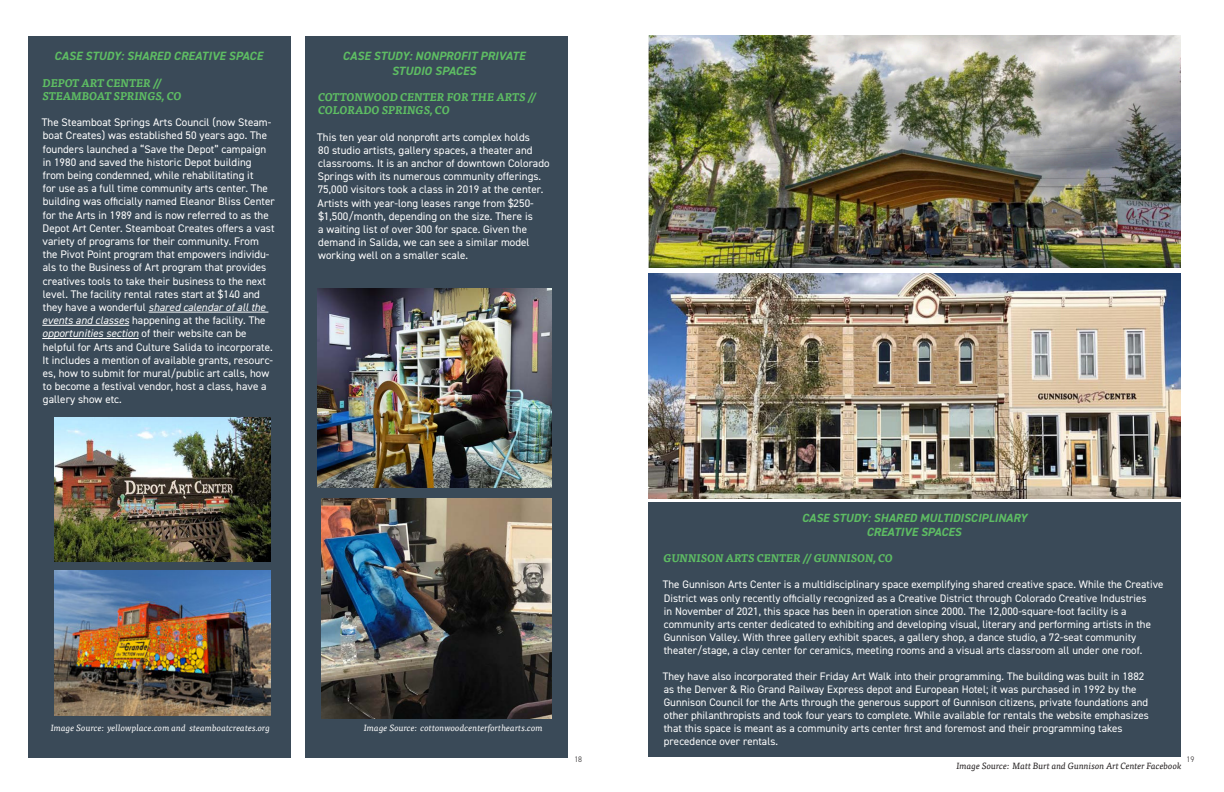
<style>
.page{position:relative;width:1224px;height:792px;background:#fff}
.page>*{position:absolute;margin:0;border:0;box-sizing:border-box;transform-origin:0 0}
.t1{font:italic 700 12px/14.4px "DIN2014";letter-spacing:.005em;color:#5ebd63;text-align:center}
.t2{font:italic 700 11.9px/14.3px "DIN2014";letter-spacing:.005em;color:#5ebd63;text-align:center}
.t3{font:11px/13.2px "DIN2014";letter-spacing:.005em;color:#fff}
.t4{font:italic 700 11px "Tisa Pro";letter-spacing:.005em;color:#5ebd63}
.t5{font:10.9px/13.1px "DIN2014";letter-spacing:.005em;color:#fff}
.t6{font:italic 700 10.9px "Tisa Pro";letter-spacing:.005em;color:#5ebd63}
.StandardBody{font:italic 9px "Tisa Pro";letter-spacing:.005em;color:#fff}
.t7{font:italic 9px "Tisa Pro";color:#231f20}
.t8{font:300 8px "DIN2014";color:#231f20}
.s1{font-style:italic}
</style>
<div class="page">
<div style="left:28px;top:36px;width:263px;height:721px;background:#3a4a58"></div>
<hr style="left:149px;top:312px;width:119px;height:1px;background:#fff">
<hr style="left:42px;top:325px;width:87px;height:1px;background:#fff">
<hr style="left:42px;top:338px;width:97px;height:1px;background:#fff">
<div style="left:305px;top:36px;width:263px;height:721px;background:#3a4a58"></div>
<img style="left:649px;top:36px;width:531px;height:232px">
<img style="left:55px;top:417px;width:215px;height:145px">
<img style="left:55px;top:571px;width:215px;height:144px">
<img style="left:321px;top:499px;width:231px;height:219px">
<div style="left:649px;top:503px;width:532px;height:254px;background:#3a4a58"></div>
<img style="left:318px;top:288px;width:234px;height:200px">
<img style="left:649px;top:273px;width:532px;height:225px">
<p class="t1" style="left:54px;top:49px;width:210px">CASE STUDY: SHARED CREATIVE SPACE</p>
<p class="t4" style="left:43px;top:74px;width:121px">DEPOT ART CENTER //</p>
<p class="t4" style="left:42px;top:87px;width:140px">STEAMBOAT SPRINGS, CO</p>
<p class="t3" style="left:42px;top:116px;width:235px">The Steamboat Springs Arts Council (now Steam&shy;boat Creates) was established 50 years ago. The founders launched a “Save the Depot” campaign in 1980 and saved the historic Depot building from being condemned, while rehabilitating it<br>for use as a full time community arts center. The building was officially named Eleanor Bliss Center for the Arts in 1989 and is now referred to as the Depot Art Center. Steamboat Creates offers a vast variety of programs for their community. From the Pivot Point program that empowers individu&shy;als to the Business of Art program that provides creatives tools to take their business to the next level. The facility rental rates start at $140 and they have a wonderful <span class="s1">shared calendar of all the events and classes</span> happening at the facility. The <span class="s1">opportunities section</span> of their website can be helpful for Arts and Culture Salida to incorporate.<br>It includes a mention of available grants, resourc&shy;es, how to submit for mural/public art calls, how to become a festival vendor, host a class, have a gallery show etc.</p>
<p class="t1" style="left:343px;top:49px;width:184px">CASE STUDY: NONPROFIT PRIVATE<br>STUDIO SPACES</p>
<p class="t4" style="left:318px;top:88px;width:220px">COTTONWOOD CENTER FOR THE ARTS //</p>
<p class="t4" style="left:318px;top:101px;width:133px">COLORADO SPRINGS, CO</p>
<p class="t3" style="left:317px;top:130px;width:234px">This ten year old nonprofit arts complex holds<br>80 studio artists, gallery spaces, a theater and classrooms. It is an anchor of downtown Colorado Springs with its numerous community offerings.<br>75,000 visitors took a class in 2019 at the center.<br>Artists with year-long leases range from $250- $1,500/month, depending on the size. There is<br>a waiting list of over 300 for space. Given the demand in Salida, we can see a similar model working well on a smaller scale.</p>
<p class="StandardBody" style="left:51px;top:721px;width:221px">Image Source: yellowplace.com and steamboatcreates.org</p>
<p class="StandardBody" style="left:364px;top:721px;width:181px">Image Source: cottonwoodcenterforthearts.com</p>
<p class="t2" style="left:802px;top:511px;width:227px">CASE STUDY: SHARED MULTIDISCIPLINARY<br>CREATIVE SPACES</p>
<p class="t6" style="left:664px;top:550px;width:231px">GUNNISON ARTS CENTER // GUNNISON, CO</p>
<p class="t5" style="left:663px;top:578px;width:502px">The Gunnison Arts Center is a multidisciplinary space exemplifying shared creative space. While the Creative District was only recently officially recognized as a Creative District through Colorado Creative Industries<br>in November of 2021, this space has been in operation since 2000. The 12,000-square-foot facility is a community arts center dedicated to exhibiting and developing visual, literary and performing artists in the Gunnison Valley. With three gallery exhibit spaces, a gallery shop, a dance studio, a 72-seat community theater/stage, a clay center for ceramics, meeting rooms and a visual arts classroom all under one roof.</p>
<p class="t5" style="left:663px;top:669px;width:488px">They have also incorporated their Friday Art Walk into their programming. The building was built in 1882 as the Denver &amp; Rio Grand Railway Express depot and European Hotel; it was purchased in 1992 by the Gunnison Council for the Arts through the generous support of Gunnison citizens, private foundations and other philanthropists and took four years to complete. While available for rentals the website emphasizes that this space is meant as a community arts center first and foremost and their programming takes precedence over rentals.</p>
<p class="t7" style="left:956px;top:759px;width:227px">Image Source: Matt Burt and Gunnison Art Center Facebook</p>
<p class="t8" style="left:574px;top:755px;width:9px">18</p>
<p class="t8" style="left:1187px;top:755px;width:9px">19</p>
</div>
